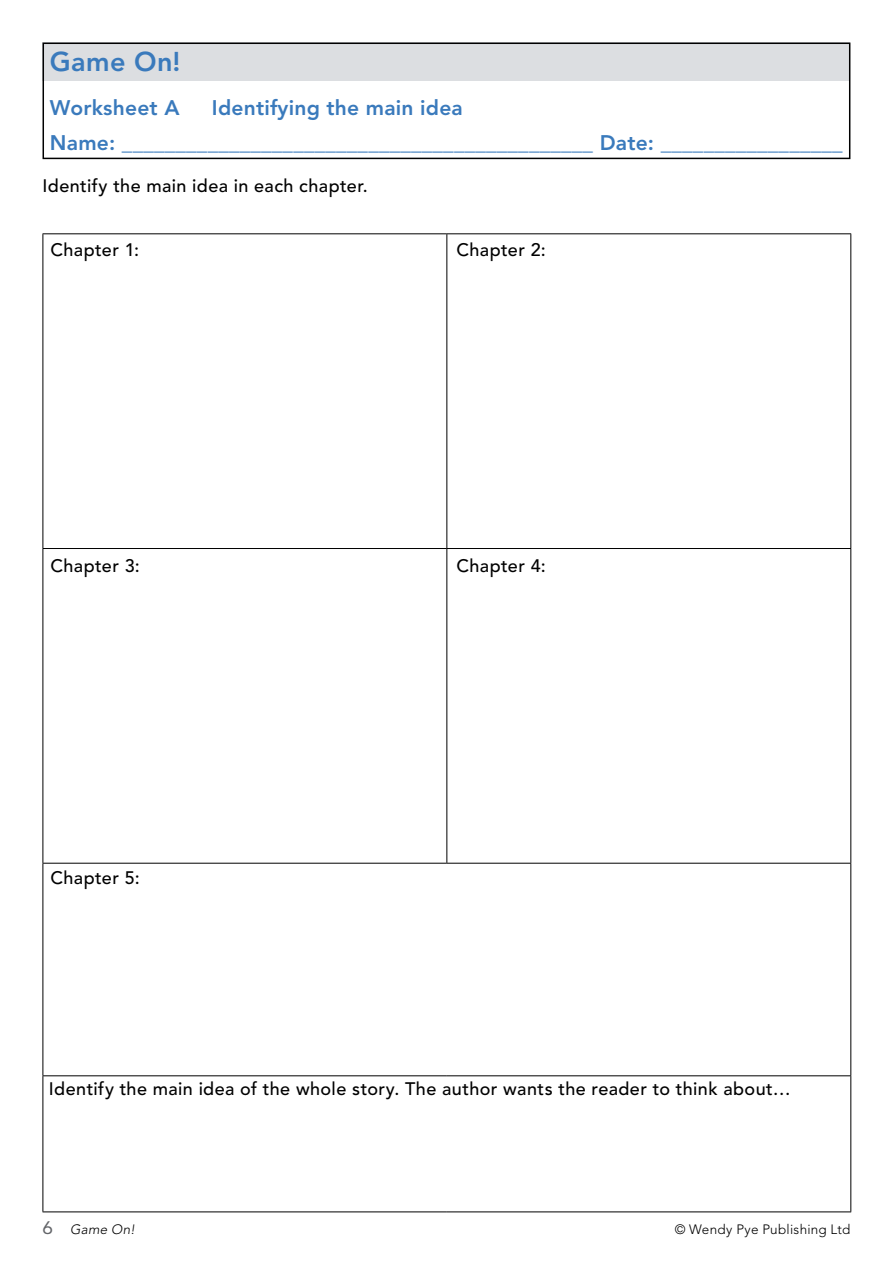
<style>
.page{position:relative;width:893px;height:1263px;background:#fff}
.page>*{position:absolute;margin:0;border:0;box-sizing:border-box;transform-origin:0 0}
.t1{font:800 27px "Avenir LT Std";letter-spacing:.015em;color:#3a7abc}
.t2{font:800 21px/35.5px "Avenir LT Std";letter-spacing:.01em;color:#3a7abc}
.t3{font:500 18px "Avenir LT Std";letter-spacing:.025em;color:#000}
.t4{font:300 13.5px "Avenir LT Std";letter-spacing:.02em;color:#000}
.t5{font:italic 300 13.5px "Avenir LT Std";letter-spacing:.02em;color:#000}
.s1{font-weight:400;font-style:normal;font-size:18px;color:#636569}
</style>
<div class="page">
<div style="left:43px;top:43px;width:807px;height:38px;background:#dcdee1"></div>
<div style="left:43px;top:43px;width:807px;height:116px;border:2px solid #000"></div>
<hr style="left:43px;top:233px;width:404px;height:1px;background:#000">
<hr style="left:43px;top:234px;width:1px;height:314px;background:#000">
<hr style="left:447px;top:233px;width:404px;height:1px;background:#000">
<hr style="left:446px;top:234px;width:1px;height:314px;background:#000">
<hr style="left:850px;top:234px;width:1px;height:314px;background:#000">
<hr style="left:43px;top:548px;width:404px;height:1px;background:#000">
<hr style="left:43px;top:549px;width:1px;height:314px;background:#000">
<hr style="left:447px;top:548px;width:404px;height:1px;background:#000">
<hr style="left:446px;top:549px;width:1px;height:314px;background:#000">
<hr style="left:850px;top:549px;width:1px;height:314px;background:#000">
<hr style="left:43px;top:863px;width:404px;height:1px;background:#000">
<hr style="left:43px;top:863px;width:1px;height:212px;background:#000">
<hr style="left:447px;top:863px;width:404px;height:1px;background:#000">
<hr style="left:850px;top:863px;width:1px;height:212px;background:#000">
<hr style="left:43px;top:1075px;width:404px;height:1px;background:#000">
<hr style="left:43px;top:1076px;width:1px;height:135px;background:#000">
<hr style="left:447px;top:1075px;width:404px;height:1px;background:#000">
<hr style="left:850px;top:1076px;width:1px;height:135px;background:#000">
<hr style="left:43px;top:1211px;width:404px;height:1px;background:#000">
<hr style="left:447px;top:1211px;width:404px;height:1px;background:#000">
<h1 class="t1" style="left:50px;top:45px;width:132px">Game On!</h1>
<p class="t2" style="left:50px;top:90px;width:131px">Worksheet A</p>
<p class="t2" style="left:50px;top:90px;width:794px;text-indent:162px">Identifying the main idea<br>Name: ____________________________________________ Date: _________________</p>
<p class="t3" style="left:43px;top:176px;width:327px">Identify the main idea in each chapter.</p>
<p class="t3" style="left:51px;top:240px;width:90px">Chapter 1:</p>
<p class="t3" style="left:456px;top:240px;width:91px">Chapter 2:</p>
<p class="t3" style="left:51px;top:555px;width:91px">Chapter 3:</p>
<p class="t3" style="left:456px;top:555px;width:91px">Chapter 4:</p>
<p class="t3" style="left:51px;top:868px;width:91px">Chapter 5:</p>
<p class="t3" style="left:49px;top:1079px;width:743px">Identify the main idea of the whole story. The author wants the reader to think about…</p>
<p class="t5" style="left:43px;top:1222px;width:94px"><span class="s1">6</span> Game On!</p>
<p class="t4" style="left:675px;top:1221px;width:177px">© Wendy Pye Publishing Ltd</p>
</div>
